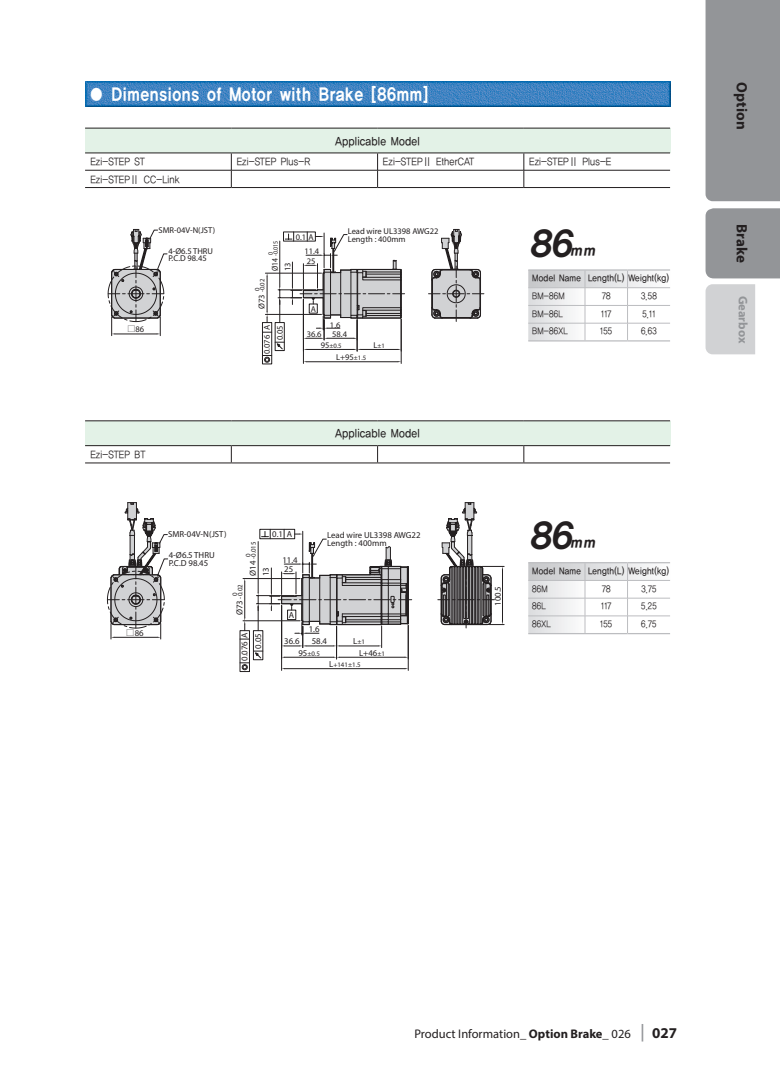
<style>
.page{position:relative;width:780px;height:1085px;background:#fff}
.page>*{position:absolute;margin:0;border:0;box-sizing:border-box;transform-origin:0 0}
.t1{font:italic 37.5px "YDIYGO150 KSCPC EUC H";color:#231f20}
.t2{font:18.75px "YDIYGO150 KSCPC EUC H";letter-spacing:-.05em;color:#fff;scale:.85 1}
.t3{font:700 15px "Myriad Pro";color:#231f20}
.t4{font:italic 15px "YDIYGO150 KSCPC EUC H";color:#231f20}
.t5{font:12.5px "Myriad Pro";color:#231f20}
.t6{font:12.5px "YDIYGO130 KSCPC EUC H";letter-spacing:-.05em;color:#231f20;scale:.85 1}
.t7{font:700 12.5px "Myriad Pro";color:#939598}
.t8{font:11.25px "YDIYGO120 KSCPC EUC H";letter-spacing:-.05em;color:#231f20;scale:.85 1}
.t9{font:10px "YDIYGO120 KSCPC EUC H";letter-spacing:-.05em;color:#231f20;scale:.85 1}
.t10{font:10px "YDIYGO130 KSCPC EUC H";letter-spacing:-.05em;color:#231f20;scale:.85 1}
.t11{font:8.75px/8.4px "Myriad Pro";color:#231f20}
.t12{font:8.5px/8.1px "Myriad Pro";color:#231f20}
.t13{font:6.88px "Myriad Pro";color:#231f20}
.t14{font:6.62px "Myriad Pro";color:#231f20}
.t15{font:6.62px "Myriad Pro";color:#231f20;scale:.9 1}
.s1{font-family:"Adobe Myungjo Std";font-weight:500}
.s2{font-size:8.5px}
.s3{font-size:6.62px}
.s4{font-size:8.75px}
.s5{font-size:6.88px}
.s6{font-weight:700}
.s7{font-family:"Nanum Barun Gothic OTF Bold";font-weight:400;font-size:17.5px;color:#939598}
</style>
<div class="page">
<div style="left:705px;top:208px;width:75px;height:70px;background:#939598"></div>
<div style="left:705px;top:284px;width:50px;height:70px;background:#d1d2d4"></div>
<div style="left:705px;top:0;width:75px;height:201px;background:#939598"></div>
<img style="left:85px;top:81px;width:585px;height:25px">
<div style="left:85px;top:421px;width:585px;height:24px;background:#e3f2e7"></div>
<hr style="left:85px;top:445px;width:146px;height:1px;background:#231f20">
<hr style="left:231px;top:445px;width:146px;height:1px;background:#231f20">
<hr style="left:377px;top:445px;width:147px;height:1px;background:#231f20">
<hr style="left:524px;top:445px;width:146px;height:1px;background:#231f20">
<hr style="left:85px;top:462px;width:146px;height:1px;background:#231f20">
<hr style="left:231px;top:462px;width:146px;height:1px;background:#231f20">
<hr style="left:377px;top:462px;width:147px;height:1px;background:#231f20">
<hr style="left:524px;top:462px;width:146px;height:1px;background:#231f20">
<svg style="left:231px;top:446px;width:1px;height:16px"></svg>
<svg style="left:377px;top:446px;width:1px;height:16px"></svg>
<svg style="left:523px;top:446px;width:1px;height:16px"></svg>
<hr style="left:85px;top:420px;width:146px;height:1px;background:#231f20">
<hr style="left:231px;top:420px;width:146px;height:1px;background:#231f20">
<hr style="left:377px;top:420px;width:147px;height:1px;background:#231f20">
<hr style="left:524px;top:420px;width:146px;height:1px;background:#231f20">
<svg style="left:107px;top:502px;width:61px;height:137px"></svg>
<svg style="left:438px;top:502px;width:66px;height:126px"></svg>
<svg style="left:240px;top:529px;width:171px;height:141px"></svg>
<hr style="left:528px;top:633px;width:57px;height:1px;background:#bcbdc0">
<hr style="left:585px;top:633px;width:42px;height:1px;background:#bcbdc0">
<hr style="left:627px;top:633px;width:43px;height:1px;background:#bcbdc0">
<svg style="left:528px;top:562px;width:142px;height:71px"></svg>
<div style="left:85px;top:128px;width:585px;height:25px;background:#e3f2e7"></div>
<hr style="left:85px;top:152px;width:146px;height:1px;background:#231f20">
<hr style="left:231px;top:152px;width:146px;height:1px;background:#231f20">
<hr style="left:377px;top:152px;width:147px;height:1px;background:#231f20">
<hr style="left:524px;top:152px;width:146px;height:1px;background:#231f20">
<hr style="left:85px;top:187px;width:146px;height:1px;background:#231f20">
<hr style="left:231px;top:187px;width:146px;height:1px;background:#231f20">
<hr style="left:377px;top:187px;width:147px;height:1px;background:#231f20">
<hr style="left:524px;top:187px;width:146px;height:1px;background:#231f20">
<svg style="left:231px;top:153px;width:1px;height:34px"></svg>
<svg style="left:377px;top:153px;width:1px;height:34px"></svg>
<svg style="left:523px;top:153px;width:1px;height:34px"></svg>
<hr style="left:85px;top:170px;width:146px;height:1px;background:#231f20">
<hr style="left:231px;top:170px;width:146px;height:1px;background:#231f20">
<hr style="left:377px;top:170px;width:147px;height:1px;background:#231f20">
<hr style="left:524px;top:170px;width:146px;height:1px;background:#231f20">
<hr style="left:85px;top:128px;width:146px;height:1px;background:#231f20">
<hr style="left:231px;top:128px;width:146px;height:1px;background:#231f20">
<hr style="left:377px;top:128px;width:147px;height:1px;background:#231f20">
<hr style="left:524px;top:128px;width:146px;height:1px;background:#231f20">
<hr style="left:303px;top:299px;width:1px;height:64px;background:#231f20">
<hr style="left:401px;top:319px;width:1px;height:44px;background:#231f20">
<div style="left:262px;top:322px;width:10px;height:42px;border:1px solid #231f20"></div>
<svg style="left:108px;top:229px;width:376px;height:133px"></svg>
<hr style="left:528px;top:269px;width:57px;height:1px;background:#bcbdc0">
<hr style="left:585px;top:269px;width:42px;height:1px;background:#bcbdc0">
<hr style="left:627px;top:269px;width:43px;height:1px;background:#bcbdc0">
<svg style="left:528px;top:270px;width:142px;height:71px"></svg>
<p class="t2" style="left:89px;top:83px;width:401px">● Dimensions of Motor with Brake [86mm]</p>
<p class="t6" style="left:335px;top:134px;width:102px">Applicable Model</p>
<p class="t8" style="left:90px;top:156px;width:66px">Ezi-STEP ST</p>
<p class="t8" style="left:236px;top:156px;width:89px">Ezi-STEP Plus-R</p>
<p class="t8" style="left:382px;top:156px;width:110px">Ezi-STEPⅡ EtherCAT</p>
<p class="t8" style="left:529px;top:156px;width:99px">Ezi-STEPⅡ Plus-E</p>
<p class="t8" style="left:90px;top:173px;width:107px">Ezi-STEPⅡ CC-Link</p>
<p class="t12" style="left:127px;top:325px;width:19px"><span class="s1">□</span>86</p>
<p class="t12" style="left:158px;top:226px;width:58px">SMR-04V-N(JST)</p>
<p class="t12" style="left:348px;top:227px;width:92px">Lead wire UL3398 AWG22<br>Length : 400mm</p>
<p class="t12" style="left:168px;top:254px;width:40px">P.C.D 98.45</p>
<p class="t12" style="left:296px;top:232px;width:19px">0.1 A</p>
<p class="t15" style="left:271px;top:271px;width:35px;rotate:-90deg"><span class="s2">Ø14</span> -0.015</p>
<p class="t12" style="left:168px;top:247px;width:46px">4-Ø6.5 THRU</p>
<p class="t12" style="left:304px;top:247px;width:16px">11.4</p>
<p class="t15" style="left:266px;top:254px;width:5px;rotate:-90deg">0</p>
<p class="t12" style="left:307px;top:257px;width:10px">25</p>
<p class="t12" style="left:283px;top:271px;width:10px;rotate:-90deg">13</p>
<p class="t14" style="left:258px;top:309px;width:32px;rotate:-90deg"><span class="s2">Ø73</span> -0.02</p>
<p class="t14" style="left:253px;top:291px;width:5px;rotate:-90deg">0</p>
<p class="t12" style="left:263px;top:354px;width:31px;rotate:-90deg">0.076 A</p>
<p class="t12" style="left:276px;top:340px;width:16px;rotate:-90deg">0.05</p>
<p class="t12" style="left:311px;top:304px;width:7px">A</p>
<p class="t12" style="left:330px;top:320px;width:12px">1.6</p>
<p class="t12" style="left:307px;top:330px;width:16px">36.6</p>
<p class="t12" style="left:332px;top:330px;width:16px">58.4</p>
<p class="t14" style="left:320px;top:342px;width:22px"><span class="s2">95</span>±0.5</p>
<p class="t14" style="left:373px;top:342px;width:13px"><span class="s2">L</span>±1</p>
<p class="t12" style="left:336px;top:352px;width:31px">L+95<span class="s3">±1.5</span></p>
<p class="t8" style="left:90px;top:448px;width:67px">Ezi-STEP BT</p>
<p class="t6" style="left:335px;top:426px;width:102px">Applicable Model</p>
<p class="t11" style="left:126px;top:628px;width:19px"><span class="s1">□</span>86</p>
<p class="t11" style="left:272px;top:529px;width:22px">0.1 A</p>
<p class="t11" style="left:168px;top:530px;width:60px">SMR-04V-N(JST)</p>
<p class="t11" style="left:327px;top:530px;width:95px">Lead wire UL3398 AWG22<br>Length : 400mm</p>
<p class="t11" style="left:169px;top:558px;width:41px">P.C.D 98.45</p>
<p class="t13" style="left:249px;top:570px;width:30px;rotate:-90deg"><span class="s4">14</span> -0.015</p>
<p class="t11" style="left:169px;top:550px;width:48px">4-Ø6.5 THRU</p>
<p class="t13" style="left:244px;top:556px;width:5px;rotate:-90deg">0</p>
<p class="t11" style="left:282px;top:555px;width:17px">11.4</p>
<p class="t11" style="left:284px;top:565px;width:10px">25</p>
<p class="t11" style="left:246px;top:576px;width:10px;line-height:13.1px;rotate:-90deg">Ø<br>13</p>
<p class="t13" style="left:236px;top:615px;width:32px;rotate:-90deg"><span class="s4">Ø73</span> -0.02</p>
<p class="t13" style="left:231px;top:596px;width:5px;rotate:-90deg">0</p>
<p class="t11" style="left:240px;top:660px;width:30px;rotate:-90deg">0.076 A</p>
<p class="t11" style="left:254px;top:648px;width:17px;rotate:-90deg">0.05</p>
<p class="t11" style="left:289px;top:610px;width:7px">A</p>
<p class="t11" style="left:309px;top:625px;width:12px">1.6</p>
<p class="t11" style="left:284px;top:637px;width:17px">36.6</p>
<p class="t11" style="left:312px;top:637px;width:17px">58.4</p>
<p class="t13" style="left:353px;top:637px;width:13px"><span class="s4">L</span>±1</p>
<p class="t13" style="left:298px;top:649px;width:23px"><span class="s4">95</span>±0.5</p>
<p class="t11" style="left:359px;top:648px;width:27px">L+46<span class="s5">±1</span></p>
<p class="t13" style="left:329px;top:660px;width:33px"><span class="s4">L</span>+141±1.5</p>
<p class="t1" style="left:528px;top:221px;width:54px">86</p>
<p class="t4" style="left:570px;top:241px;width:30px">mm</p>
<p class="t10" style="left:531px;top:273px;width:60px">Model Name</p>
<p class="t10" style="left:588px;top:273px;width:98px">Length(L) Weight(kg)</p>
<p class="t9" style="left:531px;top:290px;width:40px">BM-86M</p>
<p class="t9" style="left:601px;top:290px;width:12px">78</p>
<p class="t9" style="left:640px;top:290px;width:21px">3.58</p>
<p class="t9" style="left:531px;top:308px;width:38px">BM-86L</p>
<p class="t9" style="left:601px;top:308px;width:14px">117</p>
<p class="t9" style="left:642px;top:308px;width:17px">5.11</p>
<p class="t9" style="left:531px;top:325px;width:44px">BM-86XL</p>
<p class="t9" style="left:600px;top:325px;width:16px">155</p>
<p class="t9" style="left:640px;top:325px;width:21px">6.63</p>
<p class="t11" style="left:493px;top:606px;width:21px;rotate:-90deg">100.5</p>
<p class="t1" style="left:528px;top:514px;width:54px">86</p>
<p class="t4" style="left:570px;top:534px;width:30px">mm</p>
<p class="t10" style="left:531px;top:565px;width:60px">Model Name</p>
<p class="t10" style="left:588px;top:565px;width:98px">Length(L) Weight(kg)</p>
<p class="t9" style="left:531px;top:583px;width:21px">86M</p>
<p class="t9" style="left:601px;top:583px;width:12px">78</p>
<p class="t9" style="left:641px;top:583px;width:20px">3.75</p>
<p class="t9" style="left:531px;top:600px;width:18px">86L</p>
<p class="t9" style="left:601px;top:600px;width:14px">117</p>
<p class="t9" style="left:640px;top:600px;width:20px">5.25</p>
<p class="t9" style="left:531px;top:618px;width:24px">86XL</p>
<p class="t9" style="left:600px;top:618px;width:16px">155</p>
<p class="t9" style="left:641px;top:618px;width:20px">6.75</p>
<h3 class="t3" style="left:751px;top:82px;width:48px;rotate:90deg">Option</h3>
<h3 class="t3" style="left:751px;top:224px;width:40px;rotate:90deg">Brake</h3>
<h3 class="t7" style="left:751px;top:295px;width:49px;rotate:90deg">Gearbox</h3>
<p class="t5" style="left:414px;top:1025px;width:218px">Product Information_ <span class="s6">Option Brake</span>_ 026</p>
<h3 class="t3" style="left:632px;top:1023px;width:46px"><span class="s7">┃</span>027</h3>
</div>
